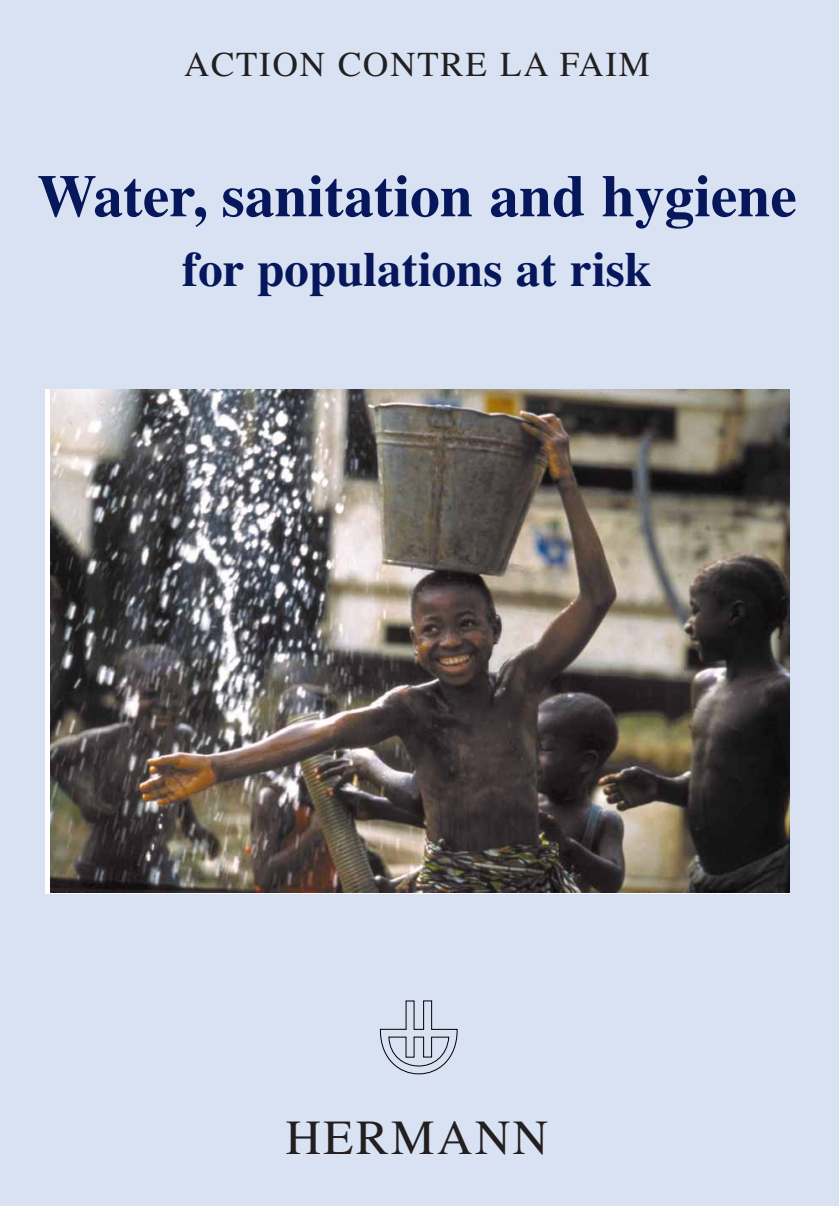
<style>
.page{position:relative;width:839px;height:1206px;background:#fff}
.page>*{position:absolute;margin:0;border:0;box-sizing:border-box;transform-origin:0 0}
.t1{font:700 59.5px "Times";color:#06175c}
.t2{font:700 49px "Times";color:#06175c}
.t3{font:49px "Times";letter-spacing:.05em;color:#231f20}
.t4{font:35px "Times";letter-spacing:.05em;color:#231f20}
</style>
<div class="page">
<div style="left:0;top:0;width:838px;height:1205px;background:#d8e2f2"></div>
<img style="left:51px;top:389px;width:738px;height:503px">
<svg style="left:380px;top:1000px;width:77px;height:75px"></svg>
<p class="t4" style="left:184px;top:44px;width:467px">ACTION CONTRE LA FAIM</p>
<p class="t1" style="left:37px;top:161px;width:761px">Water, sanitation and hygiene</p>
<p class="t2" style="left:182px;top:241px;width:471px">for populations at risk</p>
<p class="t3" style="left:286px;top:1108px;width:264px">HERMANN</p>
</div>
